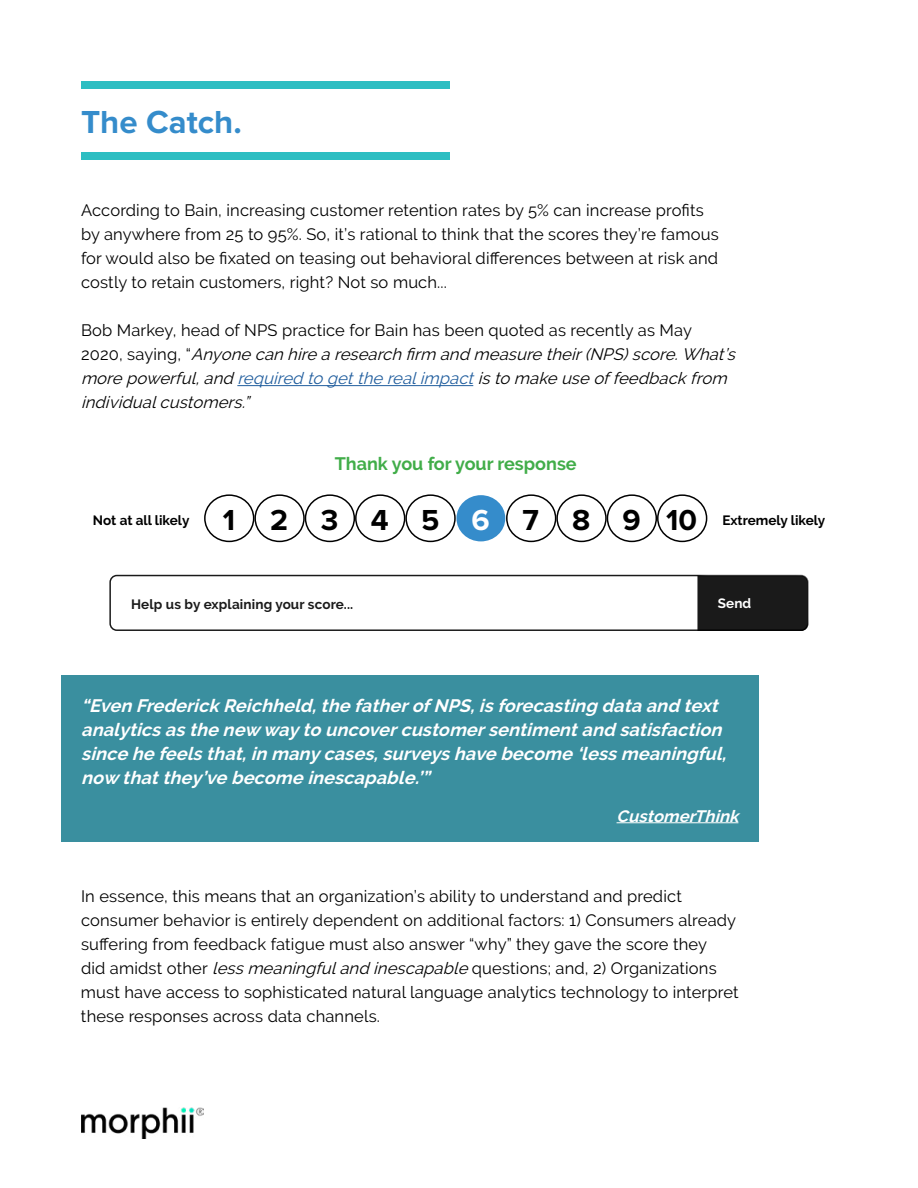
<style>
.page{position:relative;width:918px;height:1188px;background:#fff}
.page>*{position:absolute;margin:0;border:0;box-sizing:border-box;transform-origin:0 0}
.t1{font:700 33px "Proxima Nova";color:#358ccb}
.t2{font:700 30px "Proxima Nova";letter-spacing:1.08em;color:#000}
.t3{font:italic 700 18px/24px "Raleway";color:#fff}
.t4{font:700 18px "Raleway";color:#41ad49}
.t5{font:16.5px/24px "Raleway";letter-spacing:.01em;color:#000}
.t6{font:italic 16.5px/24px "Raleway";color:#000}
.t7{font:italic 700 16.5px "Raleway";color:#fff}
.t8{font:700 13.5px "Raleway";color:#000}
.t9{font:700 13.5px "Raleway";color:#fff}
.s1{font-style:normal}
.s2{color:#215e9e}
.s3{color:#fff}
.s4{font-style:italic}
</style>
<div class="page">
<img style="left:81px;top:1107px;width:122px;height:31px">
<hr style="left:237px;top:385px;width:236px;height:1px;background:#215e9e">
<div style="left:81px;top:152px;width:368px;height:7px;background:#2dbec2"></div>
<div style="left:81px;top:81px;width:368px;height:7px;background:#2dbec2"></div>
<div style="left:204px;top:494px;width:50px;height:48px;border:2px solid #000;border-radius:50%"></div>
<div style="left:254px;top:494px;width:51px;height:48px;border:2px solid #000;border-radius:50%"></div>
<div style="left:305px;top:494px;width:50px;height:48px;border:2px solid #000;border-radius:50%"></div>
<div style="left:355px;top:494px;width:50px;height:48px;border:2px solid #000;border-radius:50%"></div>
<div style="left:405px;top:494px;width:51px;height:48px;border:2px solid #000;border-radius:50%"></div>
<div style="left:456px;top:495px;width:49px;height:46px;background:#358ccb;border-radius:50%"></div>
<div style="left:506px;top:494px;width:50px;height:48px;border:2px solid #000;border-radius:50%"></div>
<div style="left:556px;top:494px;width:51px;height:48px;border:2px solid #000;border-radius:50%"></div>
<div style="left:607px;top:494px;width:50px;height:48px;border:2px solid #000;border-radius:50%"></div>
<div style="left:657px;top:494px;width:50px;height:48px;border:2px solid #000;border-radius:50%"></div>
<div style="left:61px;top:675px;width:698px;height:167px;background:#3a8f9f"></div>
<hr style="left:617px;top:822px;width:121px;height:1px;background:#fff">
<div style="left:109px;top:575px;width:700px;height:56px;border:2px solid #000;border-radius:7px"></div>
<div style="left:690px;top:565px;width:128px;height:72px;background:#fff"></div>
<div style="left:697px;top:576px;width:111px;height:55px;background:#1a1a1a"></div>
<h1 class="t1" style="left:81px;top:98px;width:162px">The Catch.</h1>
<p class="t5" style="left:81px;top:199px;width:639px">According to Bain, increasing customer retention rates by 5% can increase profits by anywhere from 25 to 95%. So, it’s rational to think that the scores they’re famous for would also be fixated on teasing out behavioral differences between at risk and costly to retain customers, right? Not so much...</p>
<p class="t6" style="left:81px;top:319px;width:660px"><span class="s1">Bob Markey, head of NPS practice for Bain has been quoted as recently as May<br>2 0 2 0 , s a y i n g , “</span> Anyone can hire aresearch firm and measure their(NPS)score.What’s more powerful,and <span class="s2">required to getthe realimpact</span>isto make use offeedbackfrom individualcustomers.”</p>
<p class="t4" style="left:335px;top:453px;width:244px">Thank you for your response</p>
<h2 class="t2" style="left:223px;top:498px;width:476px">12345<span class="s3">6</span>78910</h2>
<p class="t8" style="left:93px;top:512px;width:98px">Not at all likely</p>
<p class="t8" style="left:722px;top:512px;width:105px">Extremely likely</p>
<p class="t8" style="left:131px;top:597px;width:224px">Help us by explaining your score...</p>
<p class="t9" style="left:718px;top:596px;width:35px">Send</p>
<p class="t3" style="left:81px;top:694px;width:652px">“Even Frederick Reichheld,the fatherofNPS,isforecasting data and text analyticsasthe new way to uncovercustomersentimentand satisfaction since he feelsthat,in many cases,surveyshave become ‘lessmeaningful, now thatthey ’ve become inescapable.’”</p>
<p class="t7" style="left:617px;top:806px;width:128px">CustomerThink</p>
<p class="t5" style="left:81px;top:884px;width:659px">In essence, this means that an organization’s ability to understand and predict consumer behavior is entirely dependent on additional factors: 1) Consumers already suffering from feedback fatigue must also answer “why” they gave the score they<br>did amidst other <span class="s4">lessmeaningfuland inescapable</span> questions; and, 2) Organizations must have access to sophisticated natural language analytics technology to interpret these responses across data channels.</p>
</div>
